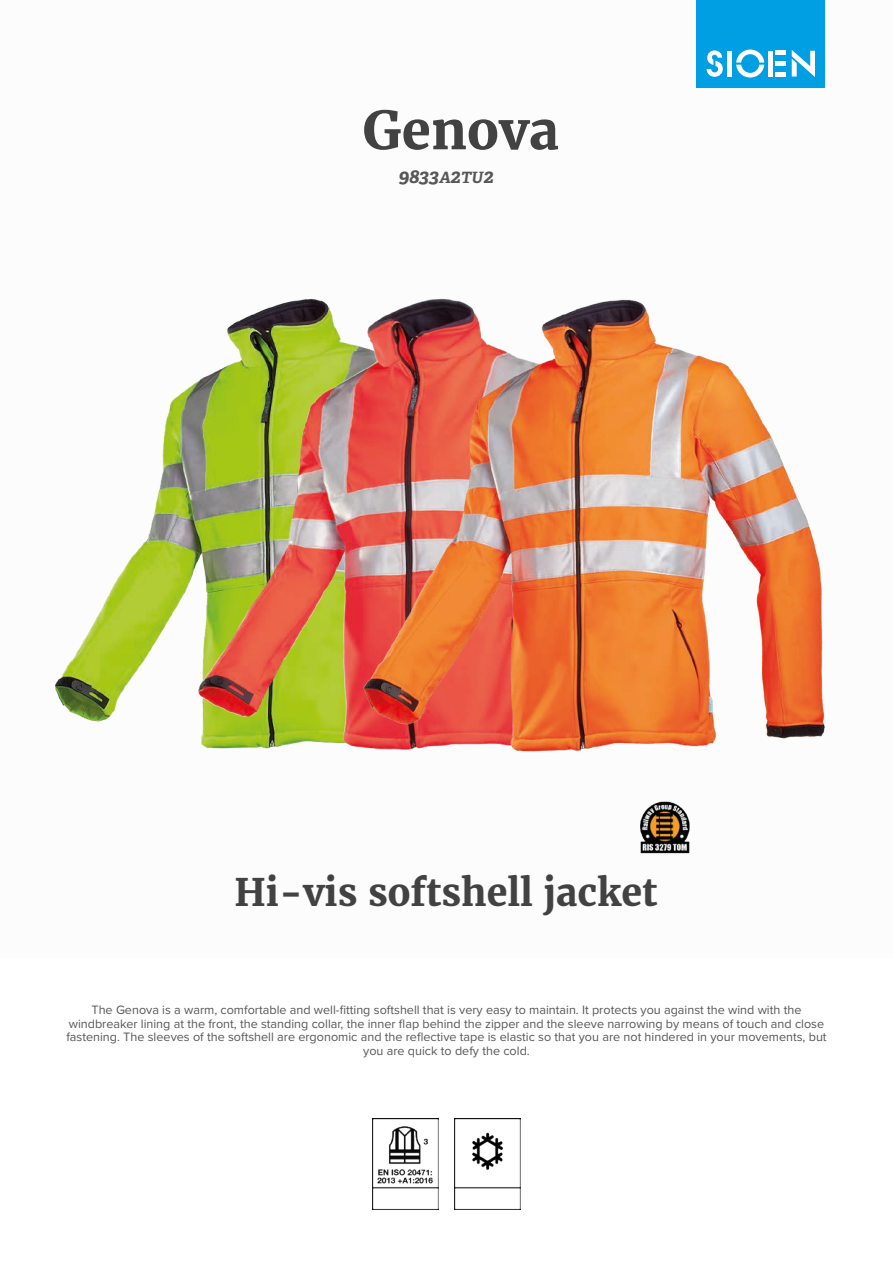
<style>
.page{position:relative;width:893px;height:1263px;background:#fff}
.page>*{position:absolute;margin:0;border:0;box-sizing:border-box;transform-origin:0 0}
.t1{font:700 52.5px "Merriweather";color:#424243}
.t2{font:700 37.5px "Merriweather";color:#424243}
.t3{font:italic 700 19.5px "Adelle";color:#575756}
.t4{font:12.6px/13.6px "Proxima Nova";color:#575756;text-align:center}
.s1{font-size:15.6px}
</style>
<div class="page">
<div style="left:697px;top:0;width:128px;height:88px;background:#009fe3"></div>
<svg style="left:707px;top:50px;width:16px;height:27px"></svg>
<svg style="left:736px;top:50px;width:28px;height:28px"></svg>
<div style="left:727px;top:51px;width:5px;height:26px;background:#fff"></div>
<div style="left:768px;top:51px;width:5px;height:26px;background:#fff"></div>
<div style="left:775px;top:72px;width:11px;height:5px;background:#fff"></div>
<div style="left:775px;top:61px;width:11px;height:5px;background:#fff"></div>
<hr style="left:775px;top:51px;width:11px;height:4px;background:#fff">
<svg style="left:792px;top:50px;width:23px;height:27px"></svg>
<img style="left:372px;top:1118px;width:66px;height:92px">
<img style="left:454px;top:1118px;width:67px;height:92px">
<img style="left:55px;top:395px;width:124px;height:327px">
<img style="left:179px;top:299px;width:178px;height:450px">
<img style="left:357px;top:298px;width:469px;height:556px">
<h1 class="t1" style="left:362px;top:95px;width:198px">Genova</h1>
<h3 class="t3" style="left:398px;top:164px;width:97px">9833<span class="s1">A</span>2<span class="s1">TU</span>2</h3>
<h2 class="t2" style="left:234px;top:867px;width:424px">Hi-vis softshell jacket</h2>
<p class="t4" style="left:66px;top:1002px;width:762px">The Genova is a warm, comfortable and well-fitting softshell that is very easy to maintain. It protects you against the wind with the windbreaker lining at the front, the standing collar, the inner flap behind the zipper and the sleeve narrowing by means of touch and close fastening. The sleeves of the softshell are ergonomic and the reflective tape is elastic so that you are not hindered in your movements, but you are quick to defy the cold.</p>
</div>
